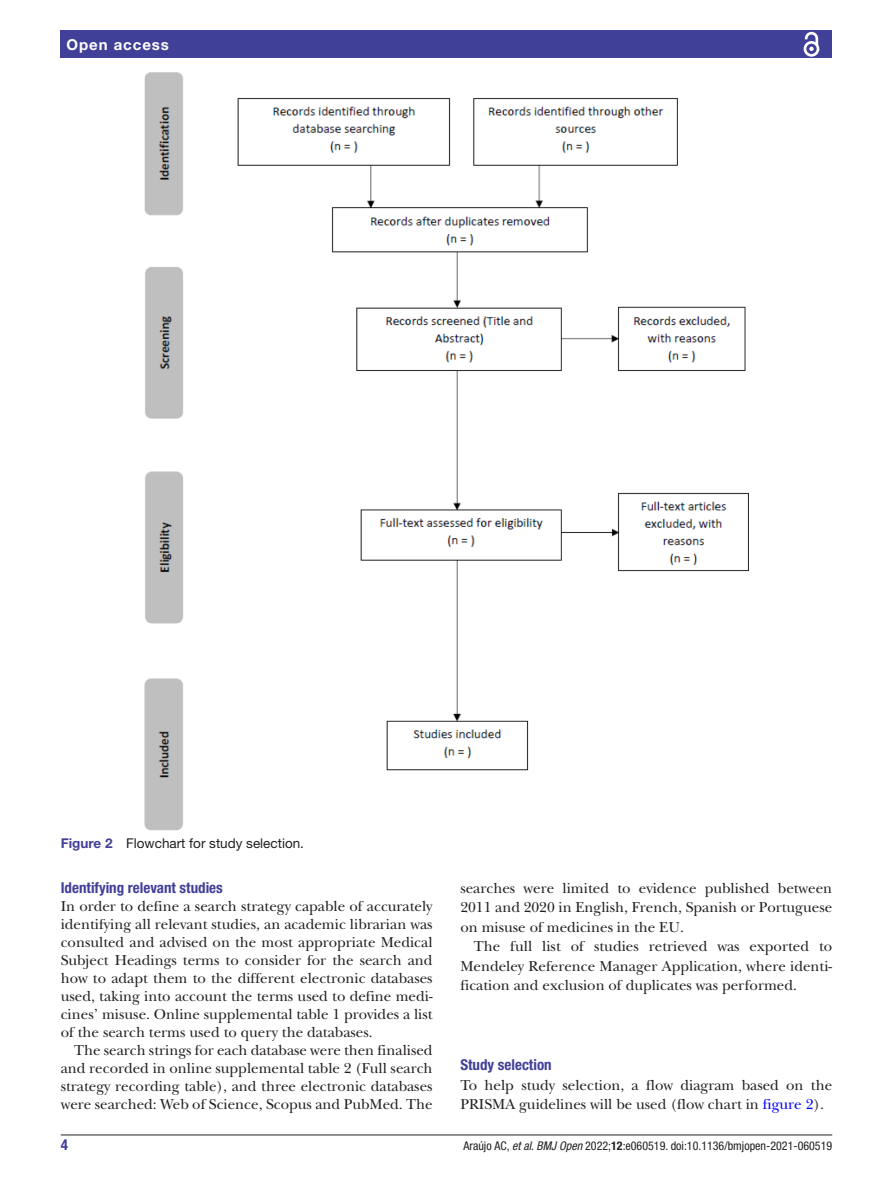
<style>
.page{position:relative;width:893px;height:1191px;background:#fff}
.page>*{position:absolute;margin:0;border:0;box-sizing:border-box;transform-origin:0 0}
.t1{font:15px/18px "New Baskerville";color:#231f20;text-align:justify}
.t2{font:700 condensed 15px "Helvetica Neue LT Std";color:#414099}
.t3{font:700 15px "Helvetica Neue LT Std";letter-spacing:.065em;color:#fff}
.t4{font:13.5px "Helvetica Neue LT Std";color:#231f20}
.t5{font:condensed 12px "Helvetica Neue LT Std";color:#231f20}
.s1{font-weight:700;color:#414099}
.s2{color:#00f}
.s3{font-style:italic}
.s4{font-weight:700}
</style>
<div class="page">
<hr style="left:61px;top:1134px;width:771px;height:1px;background:#231f20">
<div style="left:61px;top:31px;width:771px;height:27px;background:#414099"></div>
<svg style="left:803px;top:31px;width:17px;height:26px"></svg>
<img style="left:145px;top:73px;width:603px;height:757px">
<p class="t3" style="left:66px;top:35px;width:104px">Open access</p>
<p class="t4" style="left:61px;top:835px;width:245px"><span class="s1">Figure 2</span> Flowchart for study selection.</p>
<p class="t2" style="left:61px;top:879px;width:164px">Identifying relevant studies</p>
<p class="t1" style="left:61px;top:897px;width:373px">In order to define a search strategy capable of accurately identifying all relevant studies, an academic librarian was consulted and advised on the most appropriate Medical Subject Headings terms to consider for the search and how to adapt them to the different electronic databases used, taking into account the terms used to define medi&shy;cines’ misuse. Online supplemental table 1 provides a list of the search terms used to query the databases.</p>
<p class="t1" style="left:61px;top:1041px;width:373px;text-indent:14px">The search strings for each database were then finalised and recorded in online supplemental table 2 (Full search strategy recording table), and three electronic databases were searched: Web of Science, Scopus and PubMed. The</p>
<p class="t1" style="left:460px;top:878px;width:373px;line-height:19.5px">searches were limited to evidence published between 2011 and 2020 in English, French, Spanish or Portuguese on misuse of medicines in the EU.</p>
<p class="t1" style="left:460px;top:936px;width:373px;line-height:19.5px;text-indent:13px">The full list of studies retrieved was exported to Mendeley Reference Manager Application, where identi&shy;fication and exclusion of duplicates was performed.</p>
<p class="t2" style="left:460px;top:1055px;width:93px">Study selection</p>
<p class="t1" style="left:460px;top:1075px;width:373px;line-height:19.5px">To help study selection, a flow diagram based on the<br>PRISMA guidelines will be used (flow chart in <span class="s2">figure 2</span>).</p>
<p class="t2" style="left:61px;top:1135px;width:9px">4</p>
<p class="t5" style="left:463px;top:1138px;width:370px">Araújo AC, <span class="s3">et al</span>. <span class="s3">BMJ Open</span> 2022;<span class="s4">12</span>:e060519. doi:10.1136/bmjopen-2021-060519</p>
</div>
